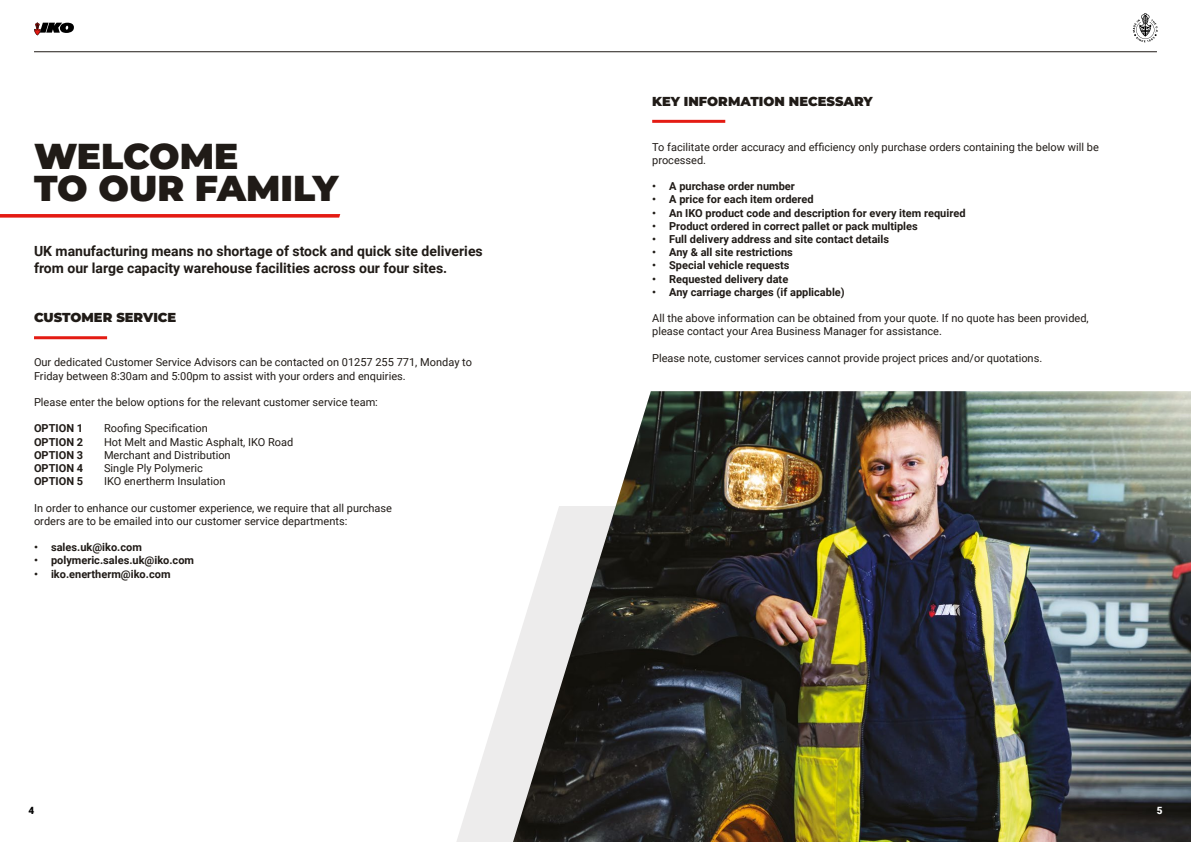
<style>
.page{position:relative;width:1191px;height:842px;background:#fff}
.page>*{position:absolute;margin:0;border:0;box-sizing:border-box;transform-origin:0 0}
.t1{font:900 36px/32px "Montserrat";color:#201b17}
.t2{font:700 14px/16.8px "Roboto";color:#201b17}
.t3{font:900 13px "Montserrat";color:#201b17}
.t4{font:11px/13.2px "Roboto";color:#201b17}
.t5{font:700 11px "Roboto";color:#201b17}
.t6{font:900 10px "Roboto";color:#000}
.t7{font:900 10px "Roboto";color:#fff}
</style>
<div class="page">
<svg style="left:34px;top:22px;width:40px;height:13px"></svg>
<svg style="left:1132px;top:13px;width:25px;height:29px"></svg>
<hr style="left:34px;top:52px;width:1123px;height:1px;background:#201b17">
<svg style="left:0;top:214px;width:340px;height:4px"></svg>
<hr style="left:34px;top:336px;width:73px;height:3px;background:#e41b13">
<hr style="left:652px;top:120px;width:73px;height:3px;background:#e41b13">
<svg style="left:456px;top:658px;width:57px;height:184px;fill:#f4f4f4"></svg>
<img style="left:513px;top:391px;width:678px;height:451px">
<h1 class="t1" style="left:34px;top:138px;width:306px">WELCOME<br>TO OUR FAMILY</h1>
<p class="t2" style="left:34px;top:242px;width:450px">UK manufacturing means no shortage of stock and quick site deliveries from our large capacity warehouse facilities across our four sites.</p>
<p class="t3" style="left:34px;top:307px;width:144px">CUSTOMER SERVICE</p>
<p class="t4" style="left:34px;top:355px;width:439px">Our dedicated Customer Service Advisors can be contacted on 01257 255 771, Monday to<br>Friday between 8:30am and 5:00pm to assist with your orders and enquiries.</p>
<p class="t4" style="left:34px;top:395px;width:345px">Please enter the below options for the relevant customer service team:</p>
<p class="t5" style="left:34px;top:421px;width:51px">OPTION 1</p>
<p class="t4" style="left:104px;top:421px;width:105px">Roofing Specification</p>
<p class="t5" style="left:34px;top:434px;width:51px">OPTION 2</p>
<p class="t4" style="left:104px;top:435px;width:191px">Hot Melt and Mastic Asphalt, IKO Road</p>
<p class="t5" style="left:34px;top:447px;width:51px">OPTION 3</p>
<p class="t4" style="left:104px;top:448px;width:128px">Merchant and Distribution</p>
<p class="t5" style="left:34px;top:460px;width:51px">OPTION 4</p>
<p class="t4" style="left:104px;top:461px;width:100px">Single Ply Polymeric</p>
<p class="t5" style="left:34px;top:473px;width:51px">OPTION 5</p>
<p class="t4" style="left:104px;top:474px;width:123px">IKO enertherm Insulation</p>
<p class="t4" style="left:34px;top:501px;width:359px">In order to enhance our customer experience, we require that all purchase orders are to be emailed into our customer service departments:</p>
<p class="t5" style="left:34px;top:539px;width:109px">• sales.uk@iko.com</p>
<p class="t5" style="left:34px;top:553px;width:162px">• polymeric.sales.uk@iko.com</p>
<p class="t5" style="left:34px;top:566px;width:138px">• iko.enertherm@iko.com</p>
<p class="t6" style="left:28px;top:803px;width:7px">4</p>
<p class="t3" style="left:652px;top:92px;width:222px">KEY INFORMATION NECESSARY</p>
<p class="t4" style="left:652px;top:140px;width:448px">To facilitate order accuracy and efficiency only purchase orders containing the below will be processed.</p>
<p class="t5" style="left:652px;top:179px;width:144px">• A purchase order number</p>
<p class="t5" style="left:652px;top:192px;width:163px">• A price for each item ordered</p>
<p class="t5" style="left:652px;top:205px;width:315px">• An IKO product code and description for every item required</p>
<p class="t5" style="left:652px;top:218px;width:267px">• Product ordered in correct pallet or pack multiples</p>
<p class="t5" style="left:652px;top:231px;width:238px">• Full delivery address and site contact details</p>
<p class="t5" style="left:652px;top:245px;width:142px">• Any &amp; all site restrictions</p>
<p class="t5" style="left:652px;top:258px;width:139px">• Special vehicle requests</p>
<p class="t5" style="left:652px;top:271px;width:138px">• Requested delivery date</p>
<p class="t5" style="left:652px;top:284px;width:194px">• Any carriage charges (if applicable)</p>
<p class="t4" style="left:652px;top:311px;width:438px">All the above information can be obtained from your quote. If no quote has been provided, please contact your Area Business Manager for assistance.</p>
<p class="t4" style="left:652px;top:351px;width:391px">Please note, customer services cannot provide project prices and/or quotations.</p>
<p class="t7" style="left:1156px;top:803px;width:7px">5</p>
</div>
